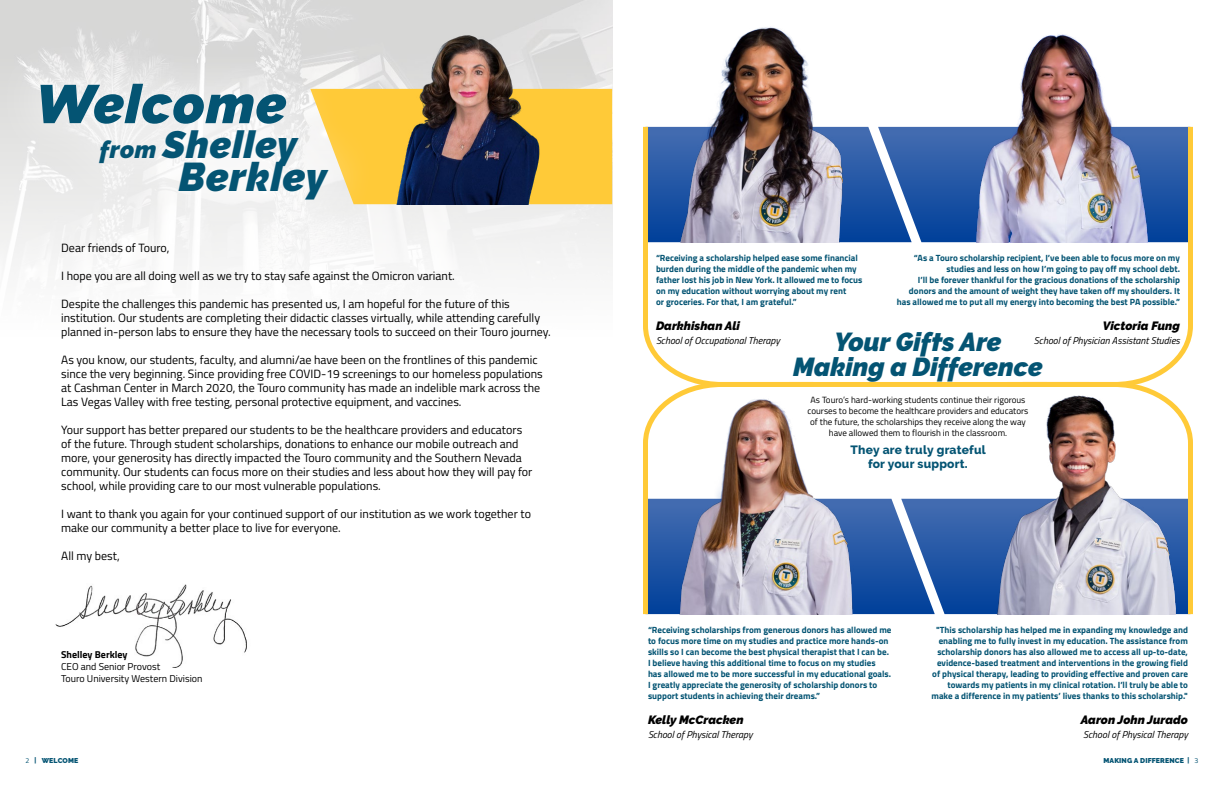
<style>
.page{position:relative;width:1224px;height:792px;background:#fff}
.page>*{position:absolute;margin:0;border:0;box-sizing:border-box;transform-origin:0 0}
.all_caps_raleway{font:italic 900 54px "Raleway";letter-spacing:.02em;color:#045473}
.all_caps_raleway-2{font:italic 900 40px "Raleway";letter-spacing:.015em;color:#045473}
.all_caps_raleway-3{font:italic 900 38px "Raleway";letter-spacing:.015em;color:#045473}
.all_caps_raleway-4{font:italic 900 25.9px/25.1px "Raleway";color:#045473;text-align:center}
.Copy{font:12px/14px "Titillium Web";color:#000}
.Copy-2{font:italic 900 12px "Raleway";color:#000}
.all_caps_raleway-5{font:800 12px/14px "Raleway";letter-spacing:.02em;color:#045473;text-align:center}
.Copy-3{font:italic 10px "Titillium Web";color:#000}
.Copy-4{font:10px "Titillium Web";color:#000}
.Copy-5{font:700 10px "Titillium Web";color:#000}
.Copy-6{font:700 9px/11px "Titillium Web";color:#045473;text-align:right}
.Copy-7{font:9px/11px "Titillium Web";color:#000;text-align:center}
.Copy_Bold_Italic{font:900 7px "Raleway";letter-spacing:.02em;color:#045473}
.s1{font-size:24px}
.s2{font-family:"Titillium Web";font-weight:400}
.s3{font-family:"Titillium Web";font-weight:700}
</style>
<div class="page">
<svg style="left:842px;top:127px;width:135px;height:115px;background:#3262ab"></svg>
<svg style="left:854px;top:499px;width:130px;height:115px;background:#3363ac"></svg>
<img style="left:0;top:0;width:612px;height:270px">
<div style="left:377px;top:89px;width:235px;height:115px;background:#ffca38"></div>
<div style="left:0;top:34px;width:377px;height:215px;background:#fff;opacity:.44"></div>
<img style="left:55px;top:584px;width:192px;height:84px">
<img style="left:984px;top:498px;width:34px;height:116px">
<img style="left:713px;top:26px;width:129px;height:216px">
<img style="left:818px;top:498px;width:36px;height:116px">
<img style="left:977px;top:34px;width:135px;height:208px">
<img style="left:1018px;top:389px;width:175px;height:226px">
<svg style="left:643px;top:122px;width:175px;height:257px"></svg>
<img style="left:643px;top:379px;width:175px;height:236px">
<svg style="left:1018px;top:122px;width:175px;height:267px"></svg>
<div style="left:1007px;top:382px;width:82px;height:5px;background:#ffca38"></div>
<div style="left:789px;top:382px;width:258px;height:5px;background:#ffca38"></div>
<img style="left:392px;top:33px;width:150px;height:171px">
<p class="all_caps_raleway" style="left:36px;top:73px;width:252px">Welcome</p>
<p class="all_caps_raleway-3" style="left:100px;top:123px;width:199px"><span class="s1">from</span> Shelley</p>
<p class="all_caps_raleway-2" style="left:179px;top:154px;width:150px">Berkley</p>
<p class="Copy" style="left:61px;top:240px;width:110px">Dear friends of Touro,</p>
<p class="Copy" style="left:61px;top:268px;width:395px">I hope you are all doing well as we try to stay safe against the Omicron variant.</p>
<p class="Copy" style="left:61px;top:296px;width:491px">Despite the challenges this pandemic has presented us, I am hopeful for the future of this institution. Our students are completing their didactic classes virtually, while attending carefully planned in-person labs to ensure they have the necessary tools to succeed on their Touro journey.</p>
<p class="Copy" style="left:61px;top:352px;width:483px">As you know, our students, faculty, and alumni/ae have been on the frontlines of this pandemic since the very beginning. Since providing free COVID-19 screenings to our homeless populations at Cashman Center in March 2020, the Touro community has made an indelible mark across the Las Vegas Valley with free testing, personal protective equipment, and vaccines.</p>
<p class="Copy" style="left:61px;top:422px;width:473px">Your support has better prepared our students to be the healthcare providers and educators of the future. Through student scholarships, donations to enhance our mobile outreach and more, your generosity has directly impacted the Touro community and the Southern Nevada community. Our students can focus more on their studies and less about how they will pay for school, while providing care to our most vulnerable populations.</p>
<p class="Copy" style="left:61px;top:506px;width:471px">I want to thank you again for your continued support of our institution as we work together to make our community a better place to live for everyone.</p>
<p class="Copy" style="left:61px;top:548px;width:60px">All my best,</p>
<p class="Copy-5" style="left:61px;top:647px;width:68px">Shelley Berkley</p>
<p class="Copy-4" style="left:61px;top:659px;width:101px">CEO and Senior Provost</p>
<p class="Copy-4" style="left:61px;top:671px;width:143px">Touro University Western Division</p>
<p class="Copy-6" style="left:656px;top:252px;width:208px;text-align:left">“Receiving a scholarship helped ease some financial burden during the middle of the pandemic when my father lost his job in New York. It allowed me to focus on my education without worrying about my rent<br>or groceries. For that, I am grateful.”</p>
<p class="Copy-6" style="left:897px;top:252px;width:285px">“As a Touro scholarship recipient, I’ve been able to focus more on my studies and less on how I’m going to pay off my school debt.<br>I’ll be forever thankful for the gracious donations of the scholarship donors and the amount of weight they have taken off my shoulders. It has allowed me to put all my energy into becoming the best PA possible.”</p>
<p class="Copy-2" style="left:656px;top:319px;width:86px">Darkhishan Ali</p>
<p class="Copy-3" style="left:656px;top:333px;width:125px">School of Occupational Therapy</p>
<p class="Copy-2" style="left:1103px;top:319px;width:79px">Victoria Fung</p>
<p class="Copy-3" style="left:1034px;top:333px;width:147px">School of Physician Assistant Studies</p>
<p class="all_caps_raleway-4" style="left:793px;top:329px;width:251px">Your Gifts Are<br>Making a Difference</p>
<p class="Copy-7" style="left:808px;top:393px;width:222px">As Touro’s hard-working students continue their rigorous courses to become the healthcare providers and educators of the future, the scholarships they receive along the way have allowed them to flourish in the classroom.</p>
<p class="all_caps_raleway-5" style="left:851px;top:443px;width:137px">They are truly grateful for your support.</p>
<p class="Copy-6" style="left:648px;top:624px;width:245px;text-align:left">“Receiving scholarships from generous donors has allowed me to focus more time on my studies and practice more hands-on skills so I can become the best physical therapist that I can be.<br>I believe having this additional time to focus on my studies has allowed me to be more successful in my educational goals.<br>I greatly appreciate the generosity of scholarship donors to support students in achieving their dreams.”</p>
<p class="Copy-2" style="left:648px;top:713px;width:97px">Kelly McCracken</p>
<p class="Copy-3" style="left:648px;top:727px;width:106px">School of Physical Therapy</p>
<p class="Copy-6" style="left:931px;top:624px;width:258px">"This scholarship has helped me in expanding my knowledge and enabling me to fully invest in my education. The assistance from scholarship donors has also allowed me to access all up-to-date, evidence-based treatment and interventions in the growing field of physical therapy, leading to providing effective and proven care towards my patients in my clinical rotation. I’ll truly be able to make a difference in my patients’ lives thanks to this scholarship."</p>
<p class="Copy-2" style="left:1081px;top:713px;width:109px">Aaron John Jurado</p>
<p class="Copy-3" style="left:1083px;top:727px;width:106px">School of Physical Therapy</p>
<p class="Copy_Bold_Italic" style="left:26px;top:757px;width:54px"><span class="s2">2</span> <span class="s3">|</span> WELCOME</p>
<p class="Copy_Bold_Italic" style="left:1103px;top:757px;width:97px">MAKING A DIFFERENCE <span class="s3">|</span> <span class="s2">3</span></p>
</div>
